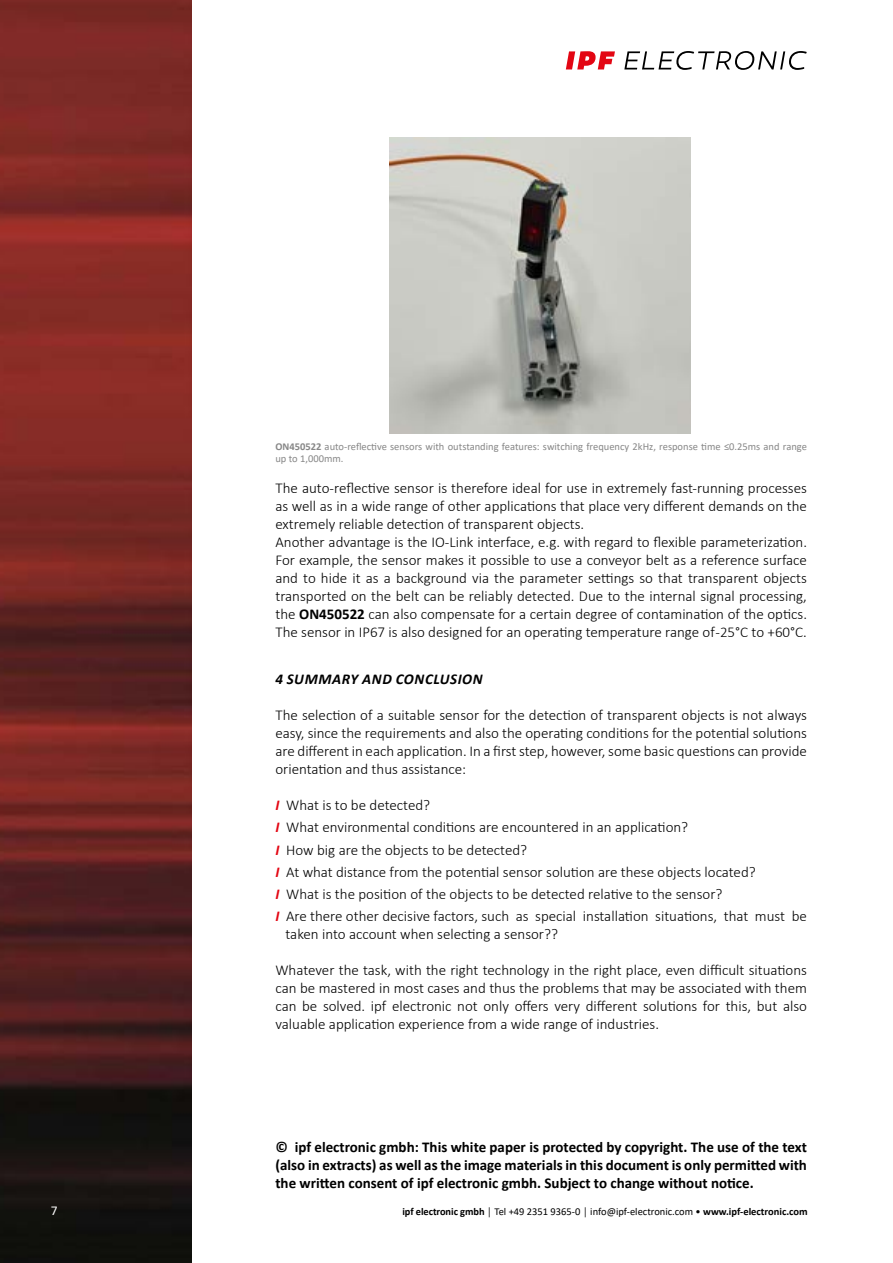
<style>
.page{position:relative;width:893px;height:1263px;background:#fff}
.page>*{position:absolute;margin:0;border:0;box-sizing:border-box;transform-origin:0 0}
.t1{font:300 15px/18px "Calibri";color:#000}
.t2{font:700 15px/18px "Calibri";color:#000;text-align:justify}
.t3{font:italic 700 15px "Calibri";letter-spacing:.04em;color:#000}
.t4{font:13.5px "Calibri";color:#fff}
.t5{font:10.5px/12.6px "Calibri";color:#878787}
.t6{font:10.5px "Calibri";color:#000}
.s1{font-weight:700}
.s2{font-weight:700;font-style:italic;color:#e30613}
</style>
<div class="page">
<img style="left:0;top:0;width:191px;height:1263px">
<svg style="left:624px;top:51px;width:183px;height:19px"></svg>
<svg style="left:566px;top:51px;width:49px;height:18px"></svg>
<img style="left:390px;top:137px;width:300px;height:296px">
<p class="t5" style="left:275px;top:440px;width:533px"><span class="s1">ON450522</span> auto-reflective sensors with outstanding features: switching frequency 2kHz, response time ≤0.25ms and range up to 1,000mm.</p>
<p class="t1" style="left:275px;top:479px;width:533px">The auto-reflective sensor is therefore ideal for use in extremely fast-running processes as well as in a wide range of other applications that place very different demands on the extremely reliable detection of transparent objects.<br>Another advantage is the IO-Link interface, e.g. with regard to flexible parameterization.<br>For example, the sensor makes it possible to use a conveyor belt as a reference surface and to hide it as a background via the parameter settings so that transparent objects transported on the belt can be reliably detected. Due to the internal signal processing, the <span class="s1">ON450522</span> can also compensate for a certain degree of contamination of the optics.<br>The sensor in IP67 is also designed for an operating temperature range of -25°C to +60°C.</p>
<p class="t3" style="left:275px;top:668px;width:209px">4 SUMMARY AND CONCLUSION</p>
<p class="t1" style="left:275px;top:706px;width:533px;text-align:justify">The selection of a suitable sensor for the detection of transparent objects is not always easy, since the requirements and also the operating conditions for the potential solutions are different in each application. In a first step, however, some basic questions can provide orientation and thus assistance:</p>
<p class="t1" style="left:275px;top:794px;width:533px;line-height:22.2px"><span class="s2">I</span> What is to be detected?<br><span class="s2">I</span> What environmental conditions are encountered in an application?<br><span class="s2">I</span> How big are the objects to be detected?<br><span class="s2">I</span> At what distance from the potential sensor solution are these objects located?<br><span class="s2">I</span> What is the position of the objects to be detected relative to the sensor?<br><span class="s2">I</span> Are there other decisive factors, such as special installation situations, that must be</p>
<p class="t1" style="left:286px;top:925px;width:274px">taken into account when selecting a sensor??</p>
<p class="t1" style="left:275px;top:961px;width:533px;text-align:justify">Whatever the task, with the right technology in the right place, even difficult situations can be mastered in most cases and thus the problems that may be associated with them can be solved. ipf electronic not only offers very different solutions for this, but also valuable application experience from a wide range of industries.</p>
<p class="t2" style="left:275px;top:1138px;width:533px">© ipf electronic gmbh: This white paper is protected by copyright. The use of the text (also in extracts) as well as the image materials in this document is only permitted with the written consent of ipf electronic gmbh. Subject to change without notice.</p>
<p class="t4" style="left:51px;top:1201px;width:8px">7</p>
<p class="t6" style="left:402px;top:1204px;width:407px"><span class="s1">ipf electronic gmbh</span> │ Tel +49 2351 9365-0 │ info@ipf-electronic.com • <span class="s1">www.ipf-electronic.com</span></p>
</div>
